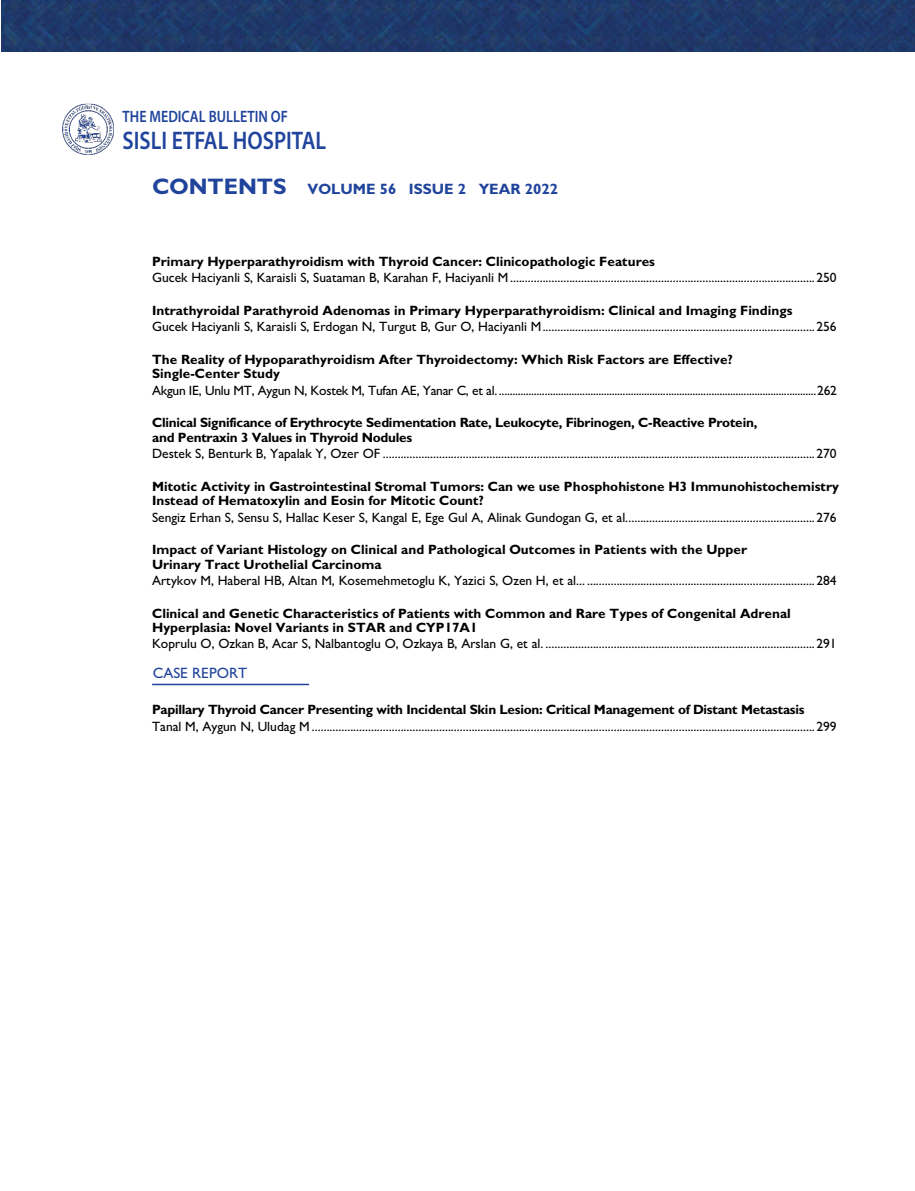
<style>
.page{position:relative;width:915px;height:1191px;background:#fff}
.page>*{position:absolute;margin:0;border:0;box-sizing:border-box;transform-origin:0 0}
.t1{font:600 25.5px "Myriad Pro";color:#20449c;scale:.85 1}
.t2{font:600 16.5px "Myriad Pro";color:#20449c;scale:.85 1}
.t3{font:700 15px "Gill Sans MT Pro";color:#20449c}
.t4{font:500 15px "Gill Sans MT Pro";color:#20449c}
.t5{font:500 13.5px "Gill Sans MT Pro";color:#000}
.t6{font:700 13.5px/14.2px "Gill Sans MT Pro";color:#000}
.t7{font:700 13.5px/14.2px "Gill Sans MT Pro";letter-spacing:-.02em;color:#000}
.t8{font:500 13.5px "Gill Sans MT Pro";letter-spacing:-.02em;color:#000}
.s1{font-size:22.5px}
</style>
<div class="page">
<img style="left:1px;top:0;width:913px;height:52px">
<img style="left:62px;top:104px;width:51px;height:51px">
<hr style="left:152px;top:683px;width:157px;height:2px;background:#20449c">
<p class="t2" style="left:122px;top:106px;width:196px">THE MEDICAL BULLETIN OF</p>
<h1 class="t1" style="left:122px;top:124px;width:241px">SISLI ETFAL HOSPITAL</h1>
<p class="t3" style="left:152px;top:180px;width:407px"><span class="s1">CONTENTS</span> VOLUME 56 ISSUE 2 YEAR 2022</p>
<p class="t6" style="left:152px;top:254px;width:504px">Primary Hyperparathyroidism with Thyroid Cancer: Clinicopathologic Features</p>
<p class="t5" style="left:152px;top:269px;width:686px">Gucek Haciyanli S, Karaisli S, Suataman B, Karahan F, Haciyanli M.......................................................................................................250</p>
<p class="t6" style="left:152px;top:303px;width:641px">Intrathyroidal Parathyroid Adenomas in Primary Hyperparathyroidism: Clinical and Imaging Findings</p>
<p class="t5" style="left:152px;top:319px;width:686px">Gucek Haciyanli S, Karaisli S, Erdogan N, Turgut B, Gur O, Haciyanli M............................................................................................256</p>
<p class="t6" style="left:152px;top:352px;width:582px">The Reality of Hypoparathyroidism After Thyroidectomy: Which Risk Factors are Effective?<br>Single-Center Study</p>
<p class="t8" style="left:152px;top:382px;width:686px">Akgun IE, Unlu MT, Aygun N, Kostek M, Tufan AE, Yanar C, et al. ......................................................................................................................262</p>
<p class="t7" style="left:152px;top:415px;width:606px">Clinical Significance of Erythrocyte Sedimentation Rate, Leukocyte, Fibrinogen, C-Reactive Protein, and Pentraxin 3 Values in Thyroid Nodules</p>
<p class="t5" style="left:152px;top:445px;width:686px">Destek S, Benturk B, Yapalak Y, Ozer OF ..................................................................................................................................................270</p>
<p class="t6" style="left:152px;top:479px;width:688px">Mitotic Activity in Gastrointestinal Stromal Tumors: Can we use Phosphohistone H3 Immunohistochemistry<br>Instead of Hematoxylin and Eosin for Mitotic Count?</p>
<p class="t5" style="left:152px;top:509px;width:686px">Sengiz Erhan S, Sensu S, Hallac Keser S, Kangal E, Ege Gul A, Alinak Gundogan G, et al................................................................276</p>
<p class="t6" style="left:152px;top:542px;width:596px">Impact of Variant Histology on Clinical and Pathological Outcomes in Patients with the Upper<br>Urinary Tract Urothelial Carcinoma</p>
<p class="t5" style="left:152px;top:572px;width:686px">Artykov M, Haberal HB, Altan M, Kosemehmetoglu K, Yazici S, Ozen H, et al... .............................................................................284</p>
<p class="t6" style="left:152px;top:606px;width:640px">Clinical and Genetic Characteristics of Patients with Common and Rare Types of Congenital Adrenal<br>Hyperplasia: Novel Variants in STAR and CYP17A1</p>
<p class="t5" style="left:152px;top:636px;width:686px">Koprulu O, Ozkan B, Acar S, Nalbantoglu O, Ozkaya B, Arslan G, et al. ...........................................................................................291</p>
<p class="t4" style="left:153px;top:664px;width:96px">CASE REPORT</p>
<p class="t7" style="left:152px;top:702px;width:653px">Papillary Thyroid Cancer Presenting with Incidental Skin Lesion: Critical Management of Distant Metastasis</p>
<p class="t5" style="left:152px;top:718px;width:686px">Tanal M, Aygun N, Uludag M ..........................................................................................................................................................................299</p>
</div>
